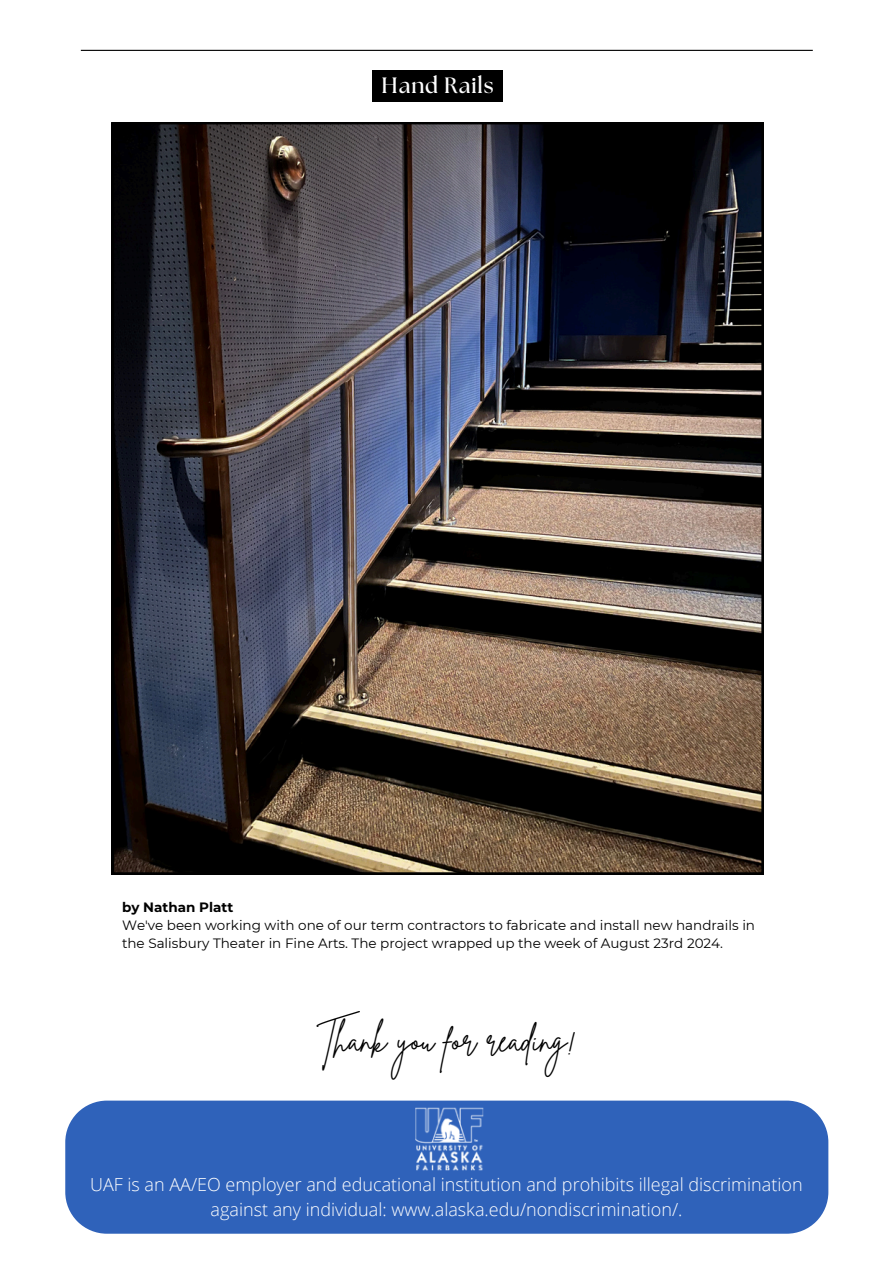
<style>
.page{position:relative;width:894px;height:1264px;background:#fff}
.page>*{position:absolute;margin:0;border:0;box-sizing:border-box;transform-origin:0 0}
.t1{font:33.45px "Brittany Signature";color:#000}
.t2{font:700 22.2px "The Seasons";letter-spacing:.04em;color:#fff}
.t3{font:300 18px/24.8px "Open Sans";color:#fff;text-align:center}
.t4{font:13.5px/18px "Montserrat";color:#000}
.t5{font:700 13.5px "Montserrat";color:#000}
</style>
<div class="page">
<hr style="left:81px;top:50px;width:731px;height:1px;background:#000">
<div style="left:65px;top:1100px;width:763px;height:133px;background:#2f62ba"></div>
<img style="left:192px;top:1100px;width:509px;height:74px">
<img style="left:112px;top:122px;width:651px;height:752px">
<div style="left:372px;top:71px;width:131px;height:31px;background:#000"></div>
<p class="t2" style="left:381px;top:75px;width:114px">Hand Rails</p>
<p class="t5" style="left:122px;top:899px;width:113px">by Nathan Platt</p>
<p class="t4" style="left:122px;top:916px;width:634px">We've been working with one of our term contractors to fabricate and install new handrails in the Salisbury Theater in Fine Arts. The project wrapped up the week of August 23rd 2024.</p>
<p class="t1" style="left:317px;top:1018px;width:261px">Thank you for reading!</p>
<h1 class="t3" style="left:90px;top:1172px;width:713px">UAF is an AA/EO employer and educational institution and prohibits illegal discrimination against any individual: www.alaska.edu/nondiscrimination/.</h1>
</div>
